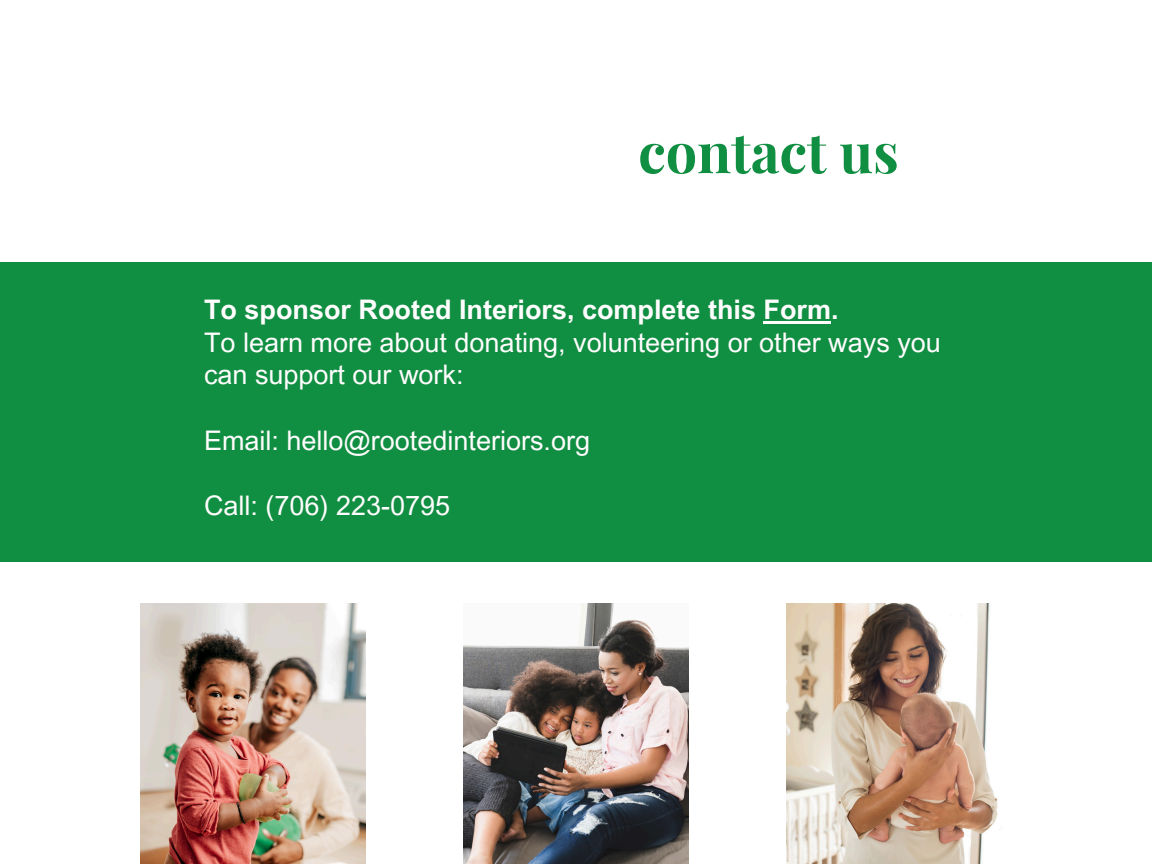
<style>
.page{position:relative;width:1152px;height:864px;background:#fff}
.page>*{position:absolute;margin:0;border:0;box-sizing:border-box;transform-origin:0 0}
.t1{font:700 55.5px "Playfair Display";color:#108e41}
.t2{font:27px/32.7px "Arial MT Pro";color:#fffdfd}
.t3{font:700 27px "Arial MT Pro";color:#fffdfd}
</style>
<div class="page">
<div style="left:0;top:262px;width:1152px;height:300px;background:#108e41"></div>
<img style="left:464px;top:604px;width:225px;height:260px">
<img style="left:786px;top:604px;width:212px;height:260px">
<img style="left:141px;top:604px;width:225px;height:260px">
<hr style="left:764px;top:321px;width:67px;height:3px;background:#fffdfd">
<p class="t1" style="left:638px;top:113px;width:262px">contact us</p>
<p class="t3" style="left:204px;top:299px;width:636px">To sponsor Rooted Interiors, complete this Form.</p>
<p class="t2" style="left:204px;top:329px;width:738px">To learn more about donating, volunteering or other ways you can support our work:</p>
<p class="t2" style="left:204px;top:427px;width:388px">Email: hello@rootedinteriors.org</p>
<p class="t2" style="left:204px;top:492px;width:248px">Call: (706) 223-0795</p>
</div>
